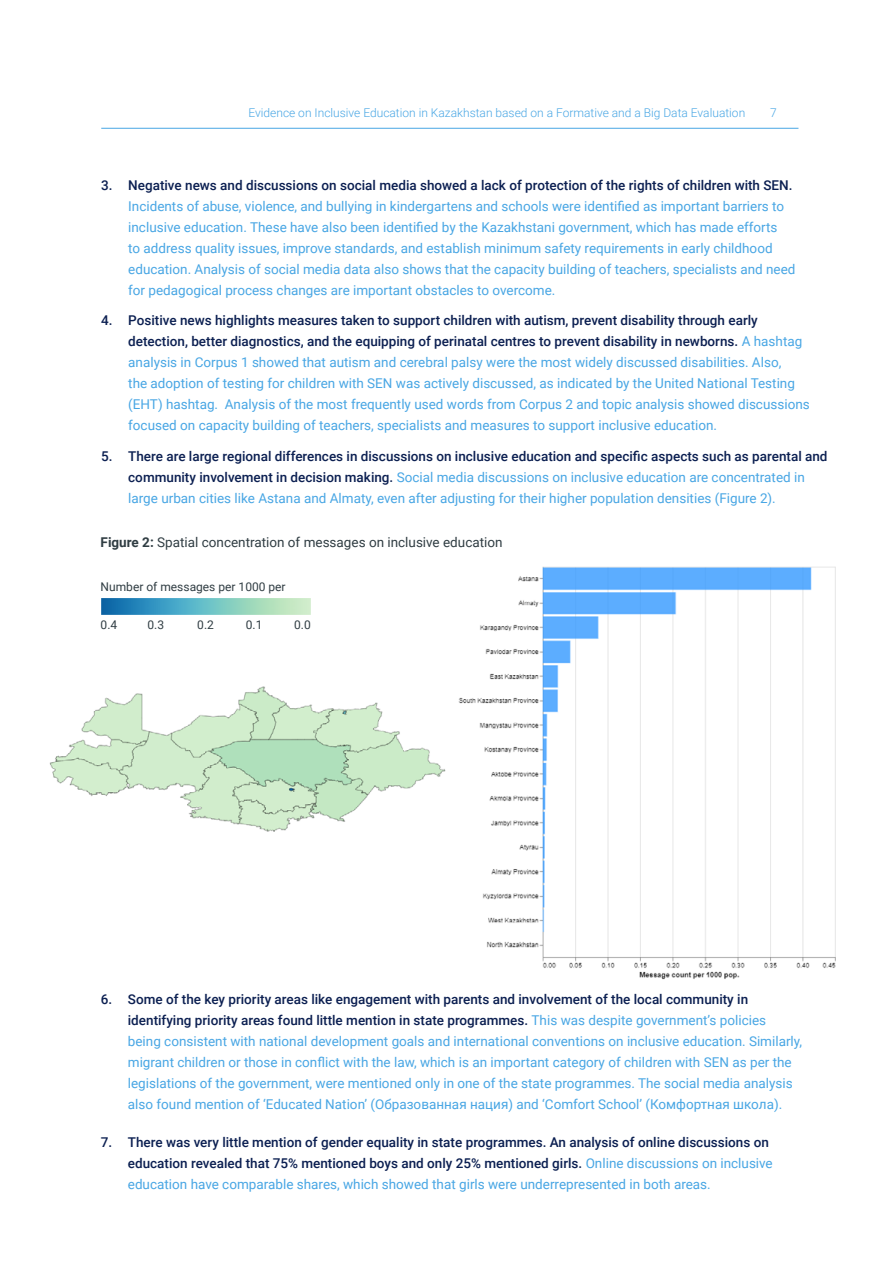
<style>
.page{position:relative;width:893px;height:1263px;background:#fff}
.page>*{position:absolute;margin:0;border:0;box-sizing:border-box;transform-origin:0 0}
.t1{font:13.5px/21px "Roboto";color:#48a6e4}
.t2{font:500 13.5px/21px "Roboto";color:#0b1f51}
.t3{font:13.5px "Roboto";color:#303d43}
.t4{font:300 12px "Roboto";color:#48a6e4}
.t5{font:12px "Roboto";color:#303d43}
.s1{font-weight:500;color:#0b1f51}
.s2{font-weight:700}
.s3{font-weight:400;color:#48a6e4}
</style>
<div class="page">
<hr style="left:101px;top:128px;width:697px;height:1px;background:#48a6e4">
<img style="left:49px;top:686px;width:397px;height:146px">
<img style="left:101px;top:599px;width:210px;height:16px">
<img style="left:458px;top:566px;width:378px;height:414px">
<p class="t4" style="left:248px;top:104px;width:498px">Evidence on Inclusive Education in Kazakhstan based on a Formative and a Big Data Evaluation</p>
<p class="t4" style="left:770px;top:104px;width:8px">7</p>
<p class="t2" style="left:101px;top:174px;width:693px">3. Negative news and discussions on social media showed a lack of protection of the rights of children with SEN.</p>
<p class="t1" style="left:128px;top:195px;width:669px">Incidents of abuse, violence, and bullying in kindergartens and schools were identified as important barriers to inclusive education. These have also been identified by the Kazakhstani government, which has made efforts<br>to address quality issues, improve standards, and establish minimum safety requirements in early childhood education. Analysis of social media data also shows that the capacity building of teachers, specialists and need for pedagogical process changes are important obstacles to overcome.</p>
<p class="t1" style="left:128px;top:309px;width:683px;text-indent:-27px"><span class="s1">4. Positive news highlights measures taken to support children with autism, prevent disability through early detection, better diagnostics, and the equipping of perinatal centres to prevent disability in newborns.</span> A hashtag analysis in Corpus 1 showed that autism and cerebral palsy were the most widely discussed disabilities. Also,<br>the adoption of testing for children with SEN was actively discussed, as indicated by the United National Testing (ЕНТ) hashtag. Analysis of the most frequently used words from Corpus 2 and topic analysis showed discussions focused on capacity building of teachers, specialists and measures to support inclusive education.</p>
<p class="t1" style="left:128px;top:446px;width:701px;text-indent:-27px"><span class="s1">5. There are large regional differences in discussions on inclusive education and specific aspects such as parental and community involvement in decision making.</span> Social media discussions on inclusive education are concentrated in large urban cities like Astana and Almaty, even after adjusting for their higher population densities (Figure 2).</p>
<p class="t3" style="left:101px;top:533px;width:403px"><span class="s2">Figure 2:</span> Spatial concentration of messages on inclusive education</p>
<p class="t5" style="left:101px;top:578px;width:187px">Number of messages per 1000 per</p>
<p class="t5" style="left:101px;top:616px;width:18px">0.4</p>
<p class="t5" style="left:148px;top:616px;width:18px">0.3</p>
<p class="t5" style="left:197px;top:616px;width:18px">0.2</p>
<p class="t5" style="left:246px;top:616px;width:18px">0.1</p>
<p class="t5" style="left:294px;top:616px;width:18px">0.0</p>
<p class="t1" style="left:128px;top:988px;width:676px;text-indent:-27px"><span class="s1">6. Some of the key priority areas like engagement with parents and involvement of the local community in identifying priority areas found little mention in state programmes.</span> This was despite government’s policies being consistent with national development goals and international conventions on inclusive education. Similarly, migrant children or those in conflict with the law, which is an important category of children with SEN as per the legislations of the government, were mentioned only in one of the state programmes. The social media analysis also found mention of ‘Educated Nation’ (Образованная нация) and ‘Comfort School’ (Комфортная школа).</p>
<p class="t2" style="left:128px;top:1131px;width:646px;text-indent:-27px">7. There was very little mention of gender equality in state programmes. An analysis of online discussions on education revealed that 75% mentioned boys and only 25% mentioned girls. <span class="s3">Online discussions on inclusive education have comparable shares, which showed that girls were underrepresented in both areas.</span></p>
</div>
